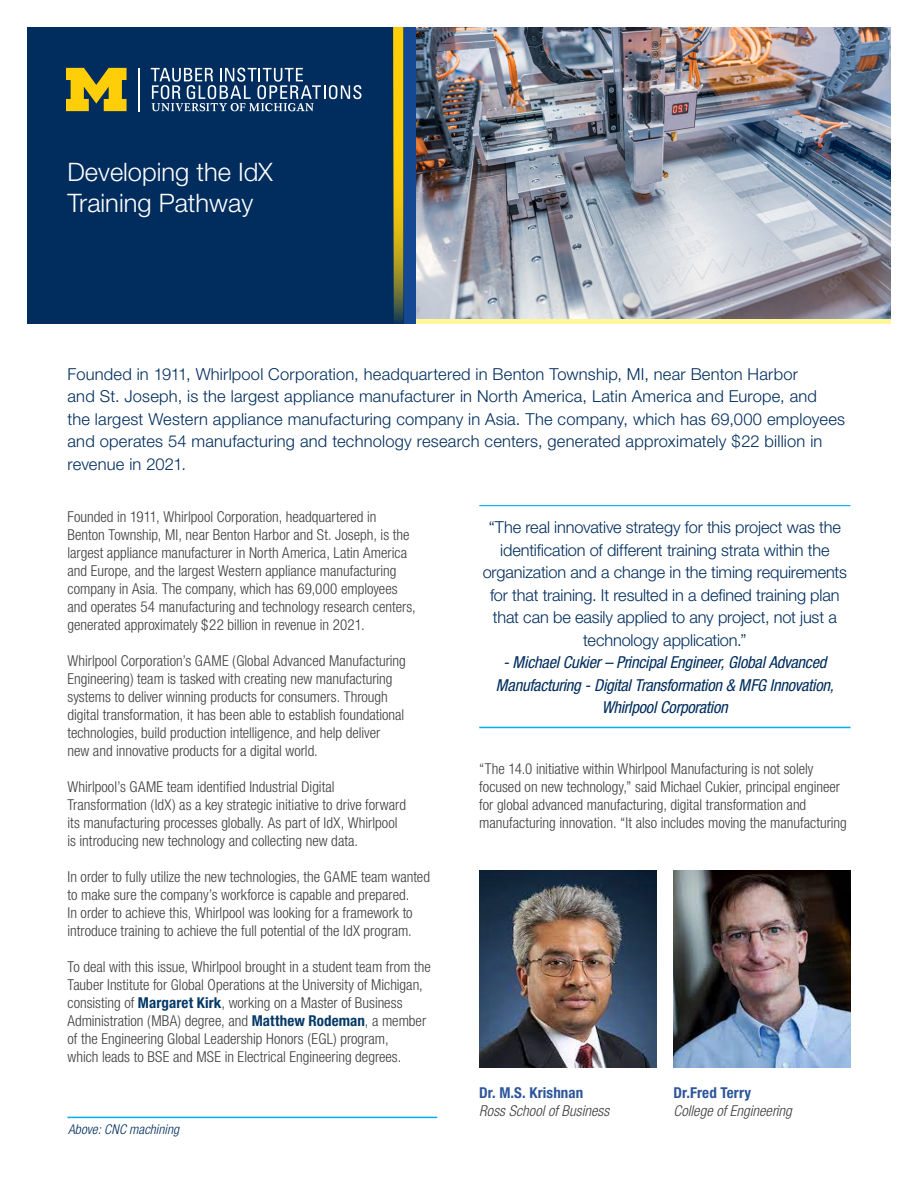
<style>
.page{position:relative;width:918px;height:1188px;background:#fff}
.page>*{position:absolute;margin:0;border:0;box-sizing:border-box;transform-origin:0 0}
.White_Paper_Headline{font:300 25.5px/31.5px "Helvetica Neue";color:#fff}
.White_Paper_Intro{font:300 16.5px/22.5px "Helvetica Neue";letter-spacing:.01em;color:#002d5e}
.White_Paper_Pull_Quo{font:300 16.5px/22.5px "Helvetica Neue";letter-spacing:-.01em;color:#002d5e;text-align:center}
.White_Paper_Pull_Quo-2{font:italic condensed 16.5px/22.5px "Helvetica Neue";letter-spacing:-.015em;color:#002d5e;text-align:center}
.White_Paper_Para{font:300 condensed 15px/18px "Helvetica Neue";color:#3e3e3f}
.White_Paper_Para-2{font:italic 300 condensed 15px/18px "Helvetica Neue";color:#3e3e3f}
.White_Paper_Para-3{font:italic 300 condensed 13.5px "Helvetica Neue";letter-spacing:.005em;color:#002d5e}
.s1{font-weight:700;color:#043968}
.s2{font-weight:700;font-style:normal;color:#2e559a}
</style>
<div class="page">
<img style="left:416px;top:27px;width:475px;height:292px">
<div style="left:27px;top:27px;width:389px;height:297px;background:#002d5e"></div>
<img style="left:479px;top:870px;width:177px;height:198px">
<img style="left:674px;top:870px;width:176px;height:198px">
<svg style="left:393px;top:27px;width:10px;height:296px;background:#cfb017"></svg>
<div style="left:404px;top:27px;width:12px;height:297px;background:#154892"></div>
<svg style="left:66px;top:68px;width:61px;height:43px"></svg>
<svg style="left:151px;top:68px;width:210px;height:43px"></svg>
<hr style="left:139px;top:68px;width:1px;height:43px;background:#fff">
<hr style="left:68px;top:1117px;width:369px;height:1px;background:#00aeef">
<hr style="left:479px;top:505px;width:371px;height:1px;background:#00aeef">
<hr style="left:479px;top:727px;width:371px;height:1px;background:#00aeef">
<p class="White_Paper_Headline" style="left:68px;top:155px;width:207px">Developing the IdX<br>Training Pathway</p>
<p class="White_Paper_Intro" style="left:68px;top:363px;width:779px">Founded in 1911, Whirlpool Corporation, headquartered in Benton Township, MI, near Benton Harbor<br>and St. Joseph, is the largest appliance manufacturer in North America, Latin America and Europe, and<br>the largest Western appliance manufacturing company in Asia. The company, which has 69,000 employees and operates 54 manufacturing and technology research centers, generated approximately $22 billion in revenue in 2021.</p>
<p class="White_Paper_Para" style="left:68px;top:508px;width:350px">Founded in 1911, Whirlpool Corporation, headquartered in Benton Township, MI, near Benton Harbor and St. Joseph, is the largest appliance manufacturer in North America, Latin America and Europe, and the largest Western appliance manufacturing company in Asia. The company, which has 69,000 employees and operates 54 manufacturing and technology research centers, generated approximately $22 billion in revenue in 2021.</p>
<p class="White_Paper_Para" style="left:68px;top:652px;width:340px">Whirlpool Corporation’s GAME (Global Advanced Manufacturing Engineering) team is tasked with creating new manufacturing systems to deliver winning products for consumers. Through digital transformation, it has been able to establish foundational technologies, build production intelligence, and help deliver new and innovative products for a digital world.</p>
<p class="White_Paper_Para" style="left:68px;top:778px;width:340px">Whirlpool’s GAME team identified Industrial Digital Transformation (IdX) as a key strategic initiative to drive forward its manufacturing processes globally. As part of IdX, Whirlpool is introducing new technology and collecting new data.</p>
<p class="White_Paper_Para" style="left:68px;top:868px;width:364px">In order to fully utilize the new technologies, the GAME team wanted to make sure the company’s workforce is capable and prepared.<br>In order to achieve this, Whirlpool was looking for a framework to introduce training to achieve the full potential of the IdX program.</p>
<p class="White_Paper_Para" style="left:68px;top:958px;width:365px">To deal with this issue, Whirlpool brought in a student team from the Tauber Institute for Global Operations at the University of Michigan, consisting of <span class="s1">Margaret Kirk</span>, working on a Master of Business Administration (MBA) degree, and <span class="s1">Matthew Rodeman</span>, a member of the Engineering Global Leadership Honors (EGL) program,<br>which leads to BSE and MSE in Electrical Engineering degrees.</p>
<p class="White_Paper_Para-3" style="left:68px;top:1121px;width:112px">Above: CNC machining</p>
<p class="White_Paper_Pull_Quo" style="left:483px;top:516px;width:366px">“The real innovative strategy for this project was the identification of different training strata within the organization and a change in the timing requirements for that training. It resulted in a defined training plan that can be easily applied to any project, not just a technology application.”</p>
<p class="White_Paper_Pull_Quo-2" style="left:496px;top:651px;width:339px">- Michael Cukier – Principal Engineer, Global Advanced<br>Manufacturing - Digital Transformation &amp; MFG Innovation,<br>Whirlpool Corporation</p>
<p class="White_Paper_Para" style="left:479px;top:760px;width:369px">“The 14.0 initiative within Whirlpool Manufacturing is not solely focused on new technology,” said Michael Cukier, principal engineer for global advanced manufacturing, digital transformation and manufacturing innovation. “It also includes moving the manufacturing</p>
<p class="White_Paper_Para-2" style="left:479px;top:1084px;width:132px"><span class="s2">Dr. M.S. Krishnan<br></span>Ross School of Business</p>
<p class="White_Paper_Para-2" style="left:674px;top:1084px;width:120px"><span class="s2">Dr.Fred Terry<br></span>College of Engineering</p>
</div>
